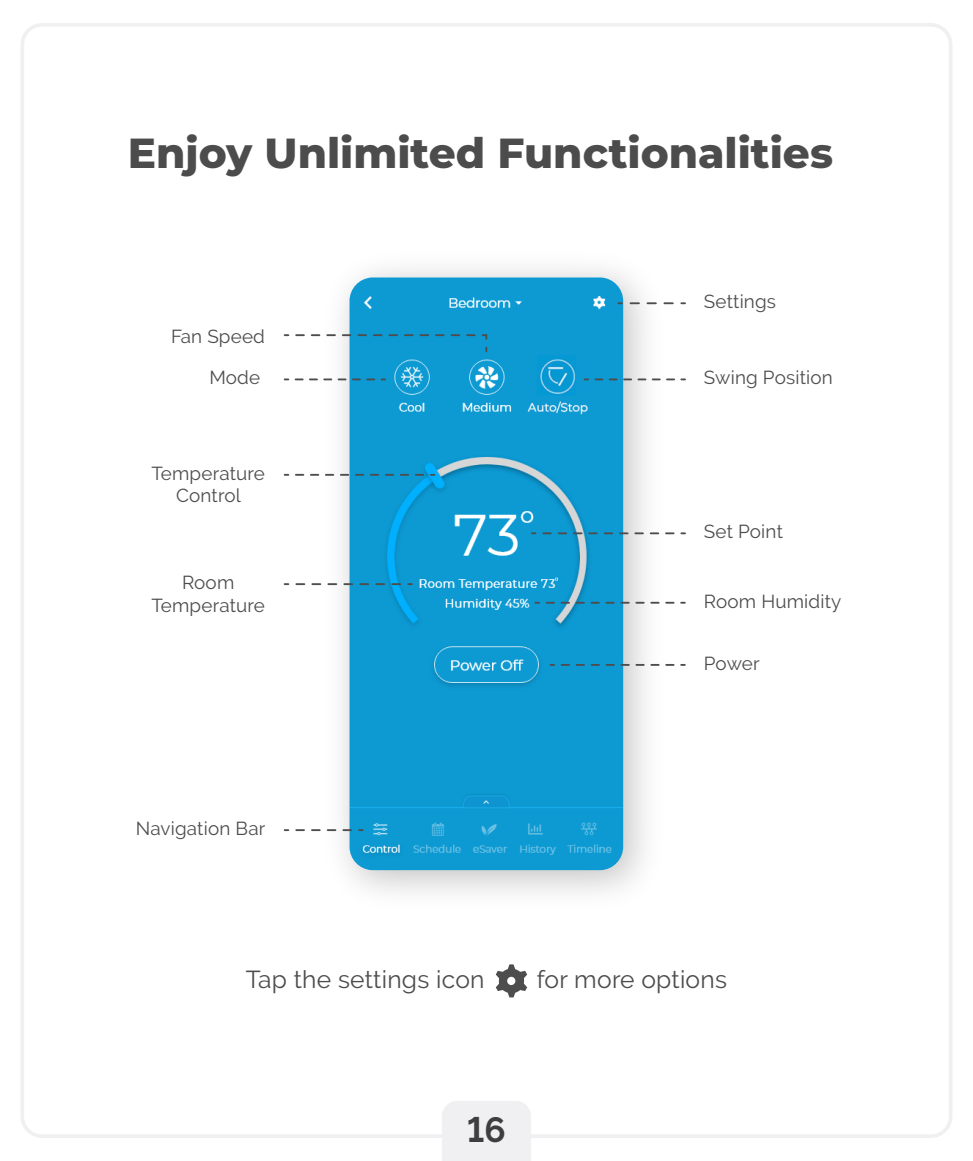
<style>
.page{position:relative;width:973px;height:1161px;background:#fff}
.page>*{position:absolute;margin:0;border:0;box-sizing:border-box;transform-origin:0 0}
.t1{font:800 42px "Montserrat";color:#4c4c4c}
.t2{font:700 35px "Raleway";color:#3e3e3f}
.t3{font:24.5px "Raleway";letter-spacing:.01em;color:#4d4d4e}
.t4{font:18.9px/22.4px "Raleway";letter-spacing:.01em;color:#4d4d4e;text-align:center}
</style>
<div class="page">
<div style="left:442px;top:1101px;width:89px;height:60px;background:#f0eff1"></div>
<svg style="left:495px;top:964px;width:32px;height:33px"></svg>
<img style="left:309px;top:269px;width:366px;height:624px">
<img style="left:349px;top:277px;width:274px;height:593px">
<svg style="left:295px;top:378px;width:90px;height:2px"></svg>
<svg style="left:595px;top:378px;width:90px;height:2px"></svg>
<svg style="left:296px;top:333px;width:192px;height:8px"></svg>
<svg style="left:543px;top:532px;width:142px;height:2px"></svg>
<svg style="left:546px;top:602px;width:138px;height:2px"></svg>
<svg style="left:561px;top:664px;width:123px;height:2px"></svg>
<svg style="left:630px;top:302px;width:55px;height:2px"></svg>
<svg style="left:296px;top:474px;width:138px;height:2px"></svg>
<svg style="left:296px;top:583px;width:116px;height:2px"></svg>
<svg style="left:296px;top:829px;width:67px;height:2px"></svg>
<h1 class="t1" style="left:128px;top:123px;width:706px">Enjoy Unlimited Functionalities</h1>
<p class="t4" style="left:171px;top:325px;width:95px">Fan Speed</p>
<p class="t4" style="left:703px;top:290px;width:74px">Settings</p>
<p class="t4" style="left:209px;top:366px;width:52px">Mode</p>
<p class="t4" style="left:703px;top:366px;width:130px">Swing Position</p>
<p class="t4" style="left:151px;top:462px;width:115px">Temperature<br>Control</p>
<p class="t4" style="left:151px;top:571px;width:115px">Room<br>Temperature</p>
<p class="t4" style="left:136px;top:817px;width:131px">Navigation Bar</p>
<p class="t4" style="left:703px;top:520px;width:80px">Set Point</p>
<p class="t4" style="left:703px;top:590px;width:139px">Room Humidity</p>
<p class="t4" style="left:703px;top:652px;width:57px">Power</p>
<p class="t3" style="left:246px;top:965px;width:240px">Tap the settings icon</p>
<p class="t3" style="left:537px;top:965px;width:191px">for more options</p>
<h2 class="t2" style="left:467px;top:1109px;width:40px">16</h2>
</div>
